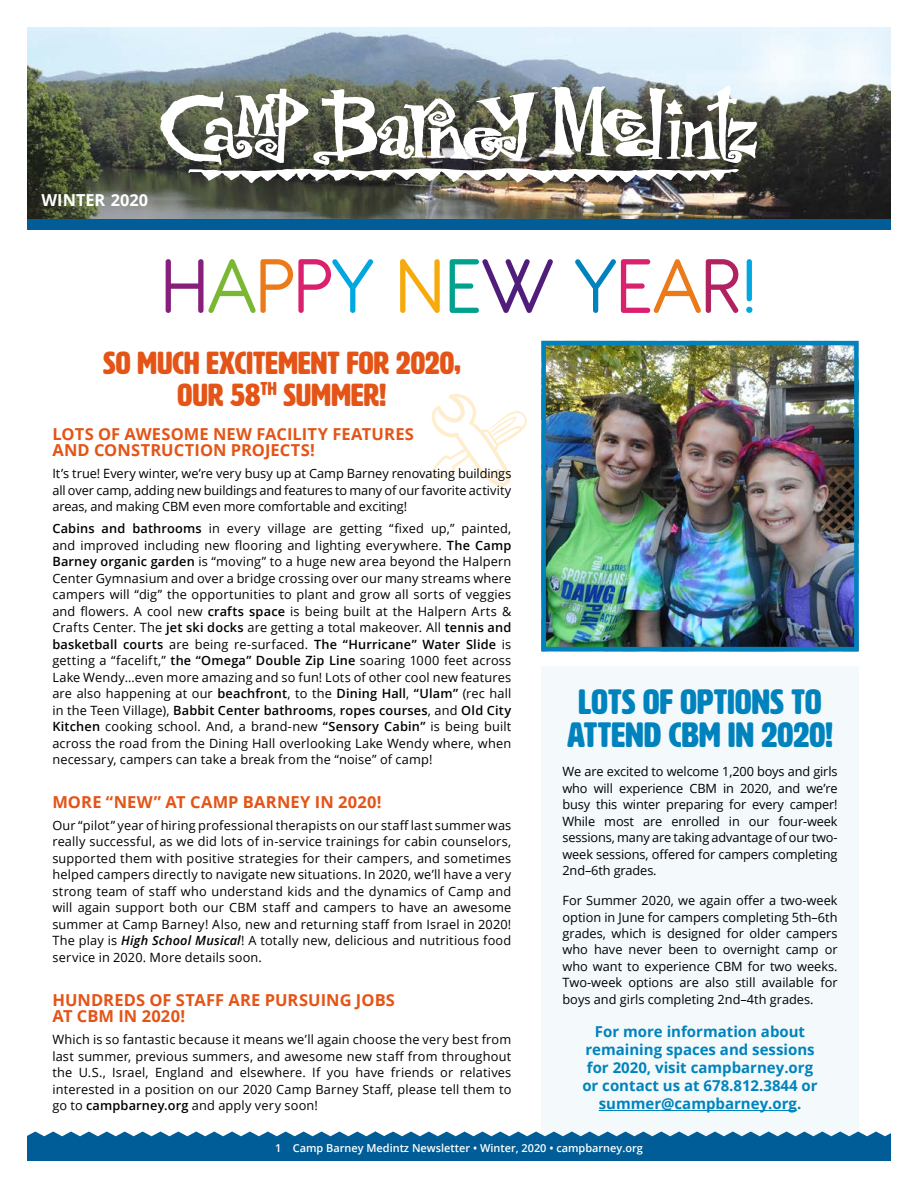
<style>
.page{position:relative;width:918px;height:1188px;background:#fff}
.page>*{position:absolute;margin:0;border:0;box-sizing:border-box;transform-origin:0 0}
.t1{font:84px "Antipasto Pro";letter-spacing:-.02em;color:#eb7b1a}
.t2{font:34.8px/33px "HWT Artz";letter-spacing:.005em;color:#0083bd;text-align:center}
.t3{font:31.5px/31.5px "HWT Artz";letter-spacing:.005em;color:#e45417;text-align:center}
.t4{font:700 16.5px/16.5px "Open Sans";letter-spacing:.005em;color:#e45417}
.t5{font:700 16.5px "Open Sans";color:#fff}
.t6{font:700 15px/18px "Open Sans";color:#0083bd;text-align:center}
.t7{font:12.75px/16.5px "Open Sans";letter-spacing:.005em;color:#000;text-align:justify}
.t8{font:600 10.95px "Open Sans";color:#fff}
.s1{color:#86207c}
.s2{color:#7ab732}
.s3{color:#da216d}
.s4{color:#00a7e1}
.s5{color:#f6aa0d}
.s6{color:#00a28e}
.s7{color:#511d7a}
.s8{color:#0083bd}
.s9{color:#b22160}
.s10{font-weight:600}
.s11{font-weight:600;font-style:italic}
</style>
<div class="page">
<svg style="left:429px;top:394px;width:98px;height:93px"></svg>
<div style="left:541px;top:666px;width:318px;height:478px;background:#f4f9fc"></div>
<img style="left:541px;top:340px;width:318px;height:312px">
<hr style="left:599px;top:1110px;width:198px;height:1px;background:#0083bd">
<img style="left:27px;top:27px;width:864px;height:192px">
<div style="left:27px;top:219px;width:864px;height:11px;background:#005d97"></div>
<svg style="left:160px;top:85px;width:598px;height:98px"></svg>
<svg style="left:27px;top:1132px;width:864px;height:29px;background:#10679d"></svg>
<p class="t5" style="left:42px;top:189px;width:108px">WINTER 2020</p>
<h1 class="t1" style="left:160px;top:240px;width:599px"><span class="s1">H</span><span class="s2">A</span>P<span class="s3">P</span><span class="s4">Y</span> <span class="s5">N</span><span class="s6">E</span><span class="s7">W</span> <span class="s8">Y</span><span class="s3">E</span>A<span class="s9">R</span><span class="s4">!</span></h1>
<h3 class="t3" style="left:103px;top:348px;width:359px">SO MUCH EXCITEMENT FOR 2020,<br>OUR 58<sup>TH</sup> SUMMER!</h3>
<p class="t4" style="left:52px;top:425px;width:363px">LOTS OF AWESOME NEW FACILITY FEATURES<br>AND CONSTRUCTION PROJECTS!</p>
<p class="t7" style="left:52px;top:465px;width:461px">It’s true! Every winter, we’re very busy up at Camp Barney renovating buildings all over camp, adding new buildings and features to many of our favorite activity areas, and making CBM even more comfortable and exciting!</p>
<p class="t7" style="left:52px;top:520px;width:461px"><span class="s10">Cabins and bathrooms</span> in every village are getting “fixed up,” painted, and improved including new flooring and lighting everywhere. <span class="s10">The Camp Barney organic garden</span> is “moving” to a huge new area beyond the Halpern Center Gymnasium and over a bridge crossing over our many streams where campers will “dig” the opportunities to plant and grow all sorts of veggies and flowers. A cool new <span class="s10">crafts space</span> is being built at the Halpern Arts &amp; Crafts Center. The <span class="s10">jet ski docks</span> are getting a total makeover. All <span class="s10">tennis and basketball courts</span> are being re-surfaced. <span class="s10">The “Hurricane” Water Slide</span> is getting a “facelift,” <span class="s10">the “Omega” Double Zip Line</span> soaring 1000 feet across Lake Wendy…even more amazing and so fun! Lots of other cool new features are also happening at our <span class="s10">beachfront</span>, to the <span class="s10">Dining Hall</span>, <span class="s10">“Ulam”</span> (rec hall in the Teen Village), <span class="s10">Babbit Center bathrooms</span>, <span class="s10">ropes courses</span>, and <span class="s10">Old City Kitchen</span> cooking school. And, a brand-new <span class="s10">“Sensory Cabin”</span> is being built across the road from the Dining Hall overlooking Lake Wendy where, when necessary, campers can take a break from the “noise” of camp!</p>
<p class="t4" style="left:52px;top:793px;width:331px">MORE “NEW” AT CAMP BARNEY IN 2020!</p>
<p class="t7" style="left:52px;top:817px;width:461px">Our “pilot” year of hiring professional therapists on our staff last summer was really successful, as we did lots of in-service trainings for cabin counselors, supported them with positive strategies for their campers, and sometimes helped campers directly to navigate new situations. In 2020, we’ll have a very strong team of staff who understand kids and the dynamics of Camp and will again support both our CBM staff and campers to have an awesome summer at Camp Barney! Also, new and returning staff from Israel in 2020!<br>The play is <span class="s11">High School Musical</span>! A totally new, delicious and nutritious food service in 2020. More details soon.</p>
<p class="t4" style="left:52px;top:991px;width:344px">HUNDREDS OF STAFF ARE PURSUING JOBS<br>AT CBM IN 2020!</p>
<p class="t7" style="left:52px;top:1031px;width:461px">Which is so fantastic because it means we’ll again choose the very best from last summer, previous summers, and awesome new staff from throughout the U.S., Israel, England and elsewhere. If you have friends or relatives interested in a position on our 2020 Camp Barney Staff, please tell them to go to <span class="s10">campbarney.org</span> and apply very soon!</p>
<h2 class="t2" style="left:567px;top:685px;width:267px">LOTS OF OPTIONS TO<br>ATTEND CBM IN 2020!</h2>
<p class="t7" style="left:562px;top:763px;width:277px">We are excited to welcome 1,200 boys and girls who will experience CBM in 2020, and we’re busy this winter preparing for every camper!<br>While most are enrolled in our four-week sessions, many are taking advantage of our two&shy;week sessions, offered for campers completing 2nd–6th grades.</p>
<p class="t7" style="left:562px;top:892px;width:277px">For Summer 2020, we again offer a two-week option in June for campers completing 5th–6th grades, which is designed for older campers who have never been to overnight camp or who want to experience CBM for two weeks.<br>Two-week options are also still available for boys and girls completing 2nd–4th grades.</p>
<p class="t6" style="left:582px;top:1023px;width:237px">For more information about remaining spaces and sessions for 2020, visit campbarney.org or contact us at 678.812.3844 or summer@campbarney.org.</p>
<p class="t8" style="left:275px;top:1140px;width:369px">1 Camp Barney Medintz Newsletter • Winter, 2020 • campbarney.org</p>
</div>
